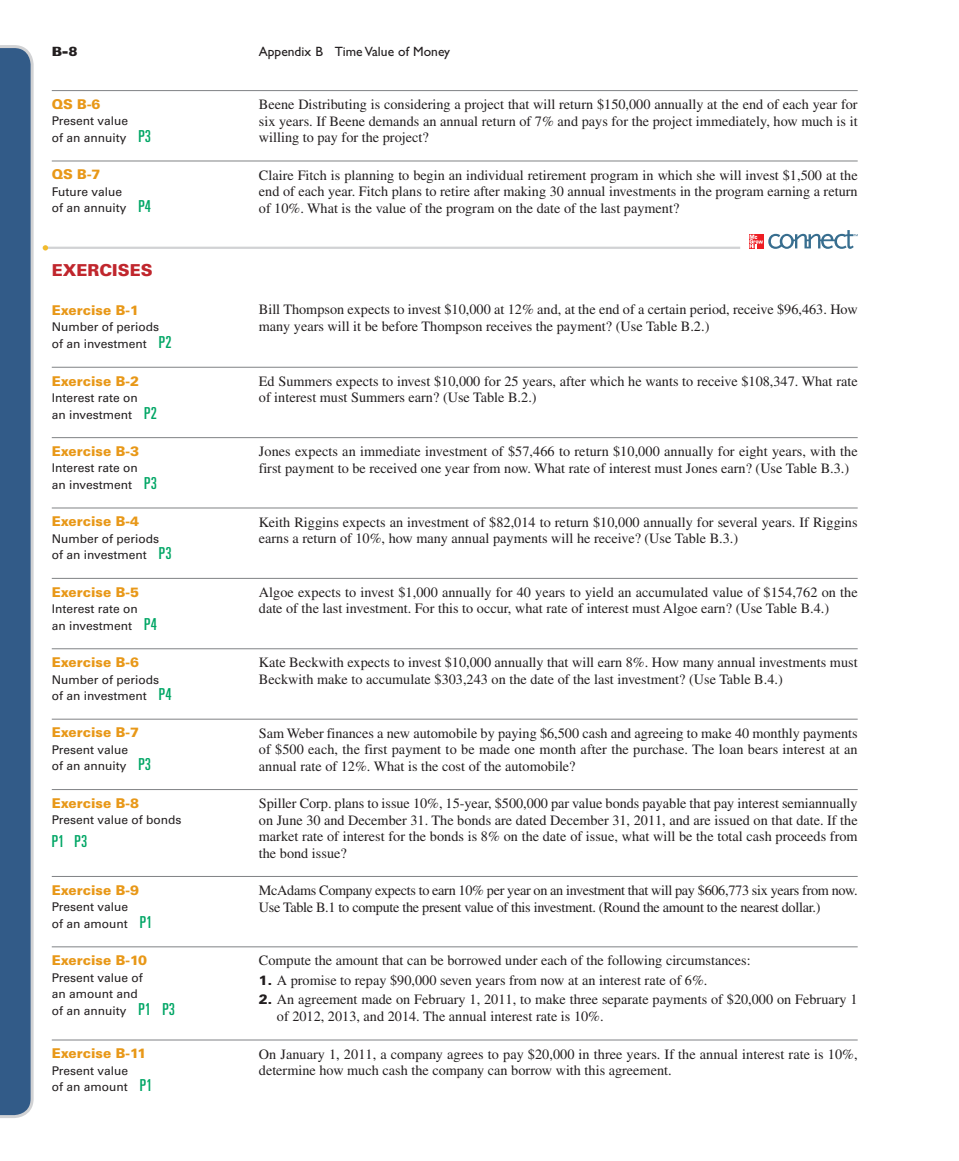
<style>
.page{position:relative;width:959px;height:1161px;background:#fff}
.page>*{position:absolute;margin:0;border:0;box-sizing:border-box;transform-origin:0 0}
.t1{font:900 16.5px "Univers LT Std";color:#c0262d}
.t2{font:ultra-condensed 16.5px "Univers LT Std";color:#00a665}
.t3{font:14.25px/16.5px "Times LT Std";color:#231f20}
.t4{font:14.25px/16.5px "Times LT Std";letter-spacing:-.02em;color:#231f20}
.t5{font:900 13.5px "Univers LT Std";color:#e89818}
.t6{font:13.5px "Gill Sans Std";color:#231f20}
.t7{font:800 13.5px "Gill Sans Std";color:#231f20}
.t8{font:12px/16.5px "Univers LT Std";color:#231f20}
.s1{font-stretch:ultra-condensed;font-size:16.5px;color:#00a665}
.s2{font-family:"Univers LT Std";font-weight:900;font-size:13.5px}
</style>
<div class="page">
<svg style="left:0;top:45px;width:34px;height:1073px;background:#436890"></svg>
<hr style="left:52px;top:90px;width:805px;height:1px;background:#808285">
<hr style="left:52px;top:367px;width:805px;height:1px;background:#808285">
<hr style="left:52px;top:508px;width:805px;height:1px;background:#808285">
<hr style="left:52px;top:649px;width:805px;height:1px;background:#808285">
<hr style="left:52px;top:789px;width:805px;height:1px;background:#808285">
<hr style="left:52px;top:1040px;width:805px;height:1px;background:#808285">
<hr style="left:52px;top:437px;width:805px;height:1px;background:#808285">
<hr style="left:52px;top:578px;width:805px;height:1px;background:#808285">
<hr style="left:52px;top:719px;width:805px;height:1px;background:#808285">
<hr style="left:52px;top:876px;width:805px;height:1px;background:#808285">
<hr style="left:52px;top:947px;width:805px;height:1px;background:#808285">
<hr style="left:52px;top:161px;width:805px;height:1px;background:#808285">
<hr style="left:43px;top:247px;width:697px;height:2px;background:#d1d2d4">
<svg style="left:749px;top:234px;width:14px;height:14px"></svg>
<svg style="left:749px;top:235px;width:13px;height:13px"></svg>
<svg style="left:768px;top:230px;width:89px;height:19px"></svg>
<svg style="left:43px;top:245px;width:5px;height:6px"></svg>
<p class="t7" style="left:52px;top:47px;width:27px">B-8</p>
<p class="t6" style="left:259px;top:47px;width:193px">Appendix B Time Value of Money</p>
<p class="t5" style="left:52px;top:98px;width:50px">QS B-6</p>
<p class="t8" style="left:52px;top:113px;width:101px">Present value<br>of an annuity <span class="s1">P3</span></p>
<p class="t3" style="left:259px;top:98px;width:600px;text-align:justify">Beene Distributing is considering a project that will return $150,000 annually at the end of each year for six years. If Beene demands an annual return of 7% and pays for the project immediately, how much is it willing to pay for the project?</p>
<p class="t5" style="left:52px;top:169px;width:50px">QS B-7</p>
<p class="t8" style="left:52px;top:184px;width:101px">Future value<br>of an annuity <span class="s1">P4</span></p>
<p class="t1" style="left:52px;top:263px;width:102px">EXERCISES</p>
<p class="t5" style="left:52px;top:304px;width:89px">Exercise B-1</p>
<p class="t8" style="left:52px;top:319px;width:121px">Number of periods of an investment <span class="s1">P2</span></p>
<p class="t5" style="left:52px;top:375px;width:89px">Exercise B-2</p>
<p class="t8" style="left:52px;top:390px;width:106px">Interest rate on<br>an investment <span class="s1">P2</span></p>
<p class="t5" style="left:52px;top:445px;width:89px">Exercise B-3</p>
<p class="t8" style="left:52px;top:460px;width:106px">Interest rate on<br>an investment <span class="s1">P3</span></p>
<p class="t5" style="left:52px;top:516px;width:89px">Exercise B-4</p>
<p class="t8" style="left:52px;top:531px;width:121px">Number of periods of an investment <span class="s1">P3</span></p>
<p class="t5" style="left:52px;top:586px;width:89px">Exercise B-5</p>
<p class="t8" style="left:52px;top:601px;width:106px">Interest rate on<br>an investment <span class="s1">P4</span></p>
<p class="t5" style="left:52px;top:657px;width:89px">Exercise B-6</p>
<p class="t8" style="left:52px;top:672px;width:121px">Number of periods of an investment <span class="s1">P4</span></p>
<p class="t5" style="left:52px;top:727px;width:89px">Exercise B-7</p>
<p class="t8" style="left:52px;top:742px;width:101px">Present value<br>of an annuity <span class="s1">P3</span></p>
<p class="t5" style="left:52px;top:797px;width:89px">Exercise B-8</p>
<p class="t8" style="left:52px;top:812px;width:131px">Present value of bonds</p>
<p class="t2" style="left:52px;top:834px;width:37px">P1 P3</p>
<p class="t5" style="left:52px;top:884px;width:89px">Exercise B-9</p>
<p class="t8" style="left:52px;top:899px;width:102px">Present value<br>of an amount <span class="s1">P1</span></p>
<p class="t5" style="left:52px;top:955px;width:97px">Exercise B-10</p>
<p class="t8" style="left:52px;top:970px;width:125px">Present value of<br>an amount and<br>of an annuity <span class="s1">P1 P3</span></p>
<p class="t5" style="left:52px;top:1048px;width:96px">Exercise B-11</p>
<p class="t8" style="left:52px;top:1063px;width:102px">Present value<br>of an amount <span class="s1">P1</span></p>
<p class="t3" style="left:259px;top:168px;width:600px;text-align:justify">Claire Fitch is planning to begin an individual retirement program in which she will invest $1,500 at the end of each year. Fitch plans to retire after making 30 annual investments in the program earning a return of 10%. What is the value of the program on the date of the last payment?</p>
<p class="t3" style="left:259px;top:303px;width:600px">Bill Thompson expects to invest $10,000 at 12% and, at the end of a certain period, receive $96,463. How many years will it be before Thompson receives the payment? (Use Table B.2.)</p>
<p class="t3" style="left:259px;top:374px;width:600px">Ed Summers expects to invest $10,000 for 25 years, after which he wants to receive $108,347. What rate of interest must Summers earn? (Use Table B.2.)</p>
<p class="t3" style="left:259px;top:445px;width:600px">Jones expects an immediate investment of $57,466 to return $10,000 annually for eight years, with the first payment to be received one year from now. What rate of interest must Jones earn? (Use Table B.3.)</p>
<p class="t3" style="left:259px;top:515px;width:600px">Keith Riggins expects an investment of $82,014 to return $10,000 annually for several years. If Riggins earns a return of 10%, how many annual payments will he receive? (Use Table B.3.)</p>
<p class="t3" style="left:259px;top:585px;width:600px">Algoe expects to invest $1,000 annually for 40 years to yield an accumulated value of $154,762 on the date of the last investment. For this to occur, what rate of interest must Algoe earn? (Use Table B.4.)</p>
<p class="t3" style="left:259px;top:656px;width:600px">Kate Beckwith expects to invest $10,000 annually that will earn 8%. How many annual investments must<br>Beckwith make to accumulate $303,243 on the date of the last investment? (Use Table B.4.)</p>
<p class="t3" style="left:259px;top:726px;width:600px;text-align:justify">Sam Weber finances a new automobile by paying $6,500 cash and agreeing to make 40 monthly payments of $500 each, the first payment to be made one month after the purchase. The loan bears interest at an annual rate of 12%. What is the cost of the automobile?</p>
<p class="t3" style="left:259px;top:797px;width:600px;text-align:justify">Spiller Corp. plans to issue 10%, 15-year, $500,000 par value bonds payable that pay interest semiannually on June 30 and December 31. The bonds are dated December 31, 2011, and are issued on that date. If the market rate of interest for the bonds is 8% on the date of issue, what will be the total cash proceeds from the bond issue?</p>
<p class="t4" style="left:259px;top:883px;width:600px">McAdams Company expects to earn 10% per year on an investment that will pay $606,773 six years from now.<br>Use Table B.1 to compute the present value of this investment. (Round the amount to the nearest dollar.)</p>
<p class="t3" style="left:259px;top:954px;width:493px">Compute the amount that can be borrowed under each of the following circumstances:</p>
<p class="t3" style="left:259px;top:973px;width:450px"><span class="s2">1.</span> A promise to repay $90,000 seven years from now at an interest rate of 6%.</p>
<p class="t3" style="left:277px;top:993px;width:582px;text-indent:-18px"><span class="s2">2.</span> An agreement made on February 1, 2011, to make three separate payments of $20,000 on February 1 of 2012, 2013, and 2014. The annual interest rate is 10%.</p>
<p class="t3" style="left:259px;top:1047px;width:600px">On January 1, 2011, a company agrees to pay $20,000 in three years. If the annual interest rate is 10%, determine how much cash the company can borrow with this agreement.</p>
</div>
